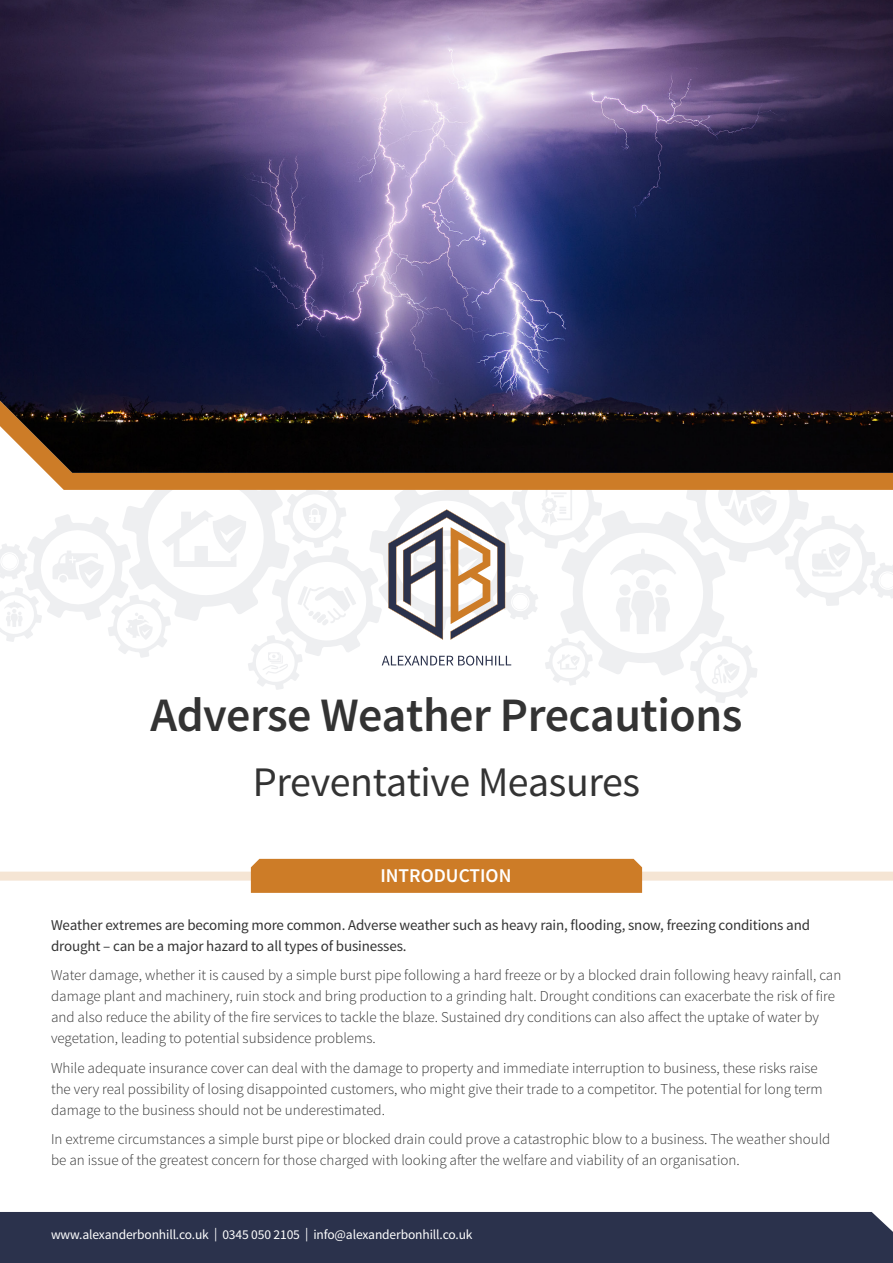
<style>
.page{position:relative;width:893px;height:1263px;background:#fff}
.page>*{position:absolute;margin:0;border:0;box-sizing:border-box;transform-origin:0 0}
.t1{font:600 48px "Source Sans Pro";letter-spacing:-.01em;color:#333}
.t2{font:42px "Source Sans Pro";letter-spacing:-.01em;color:#333}
.t3{font:600 19.5px "Source Sans Pro";color:#fff}
.t4{font:300 15px/21px "Source Sans Pro";color:#333}
.t5{font:15px/21px "Source Sans Pro";letter-spacing:-.01em;color:#333}
.t6{font:13.5px "Source Sans Pro";letter-spacing:-.01em;color:#fff}
</style>
<div class="page">
<svg style="left:0;top:514px;width:748px;height:189px"></svg>
<svg style="left:108px;top:490px;width:767px;height:196px"></svg>
<div style="left:47px;top:473px;width:846px;height:17px;background:#cd7c27"></div>
<img style="left:0;top:0;width:893px;height:473px">
<div style="left:0;top:872px;width:893px;height:9px;background:#f5e5d4"></div>
<div style="left:251px;top:859px;width:391px;height:34px;background:#cd7c27"></div>
<div style="left:0;top:1212px;width:893px;height:51px;background:#2b324c"></div>
<svg style="left:382px;top:655px;width:129px;height:11px"></svg>
<svg style="left:388px;top:509px;width:117px;height:131px"></svg>
<h1 class="t1" style="left:150px;top:685px;width:593px">Adverse Weather Precautions</h1>
<h2 class="t2" style="left:253px;top:756px;width:389px">Preventative Measures</h2>
<h3 class="t3" style="left:380px;top:864px;width:133px">INTRODUCTION</h3>
<p class="t5" style="left:51px;top:914px;width:761px">Weather extremes are becoming more common. Adverse weather such as heavy rain, flooding, snow, freezing conditions and drought – can be a major hazard to all types of businesses.</p>
<p class="t4" style="left:51px;top:965px;width:792px">Water damage, whether it is caused by a simple burst pipe following a hard freeze or by a blocked drain following heavy rainfall, can damage plant and machinery, ruin stock and bring production to a grinding halt. Drought conditions can exacerbate the risk of fire and also reduce the ability of the fire services to tackle the blaze. Sustained dry conditions can also affect the uptake of water by vegetation, leading to potential subsidence problems.</p>
<p class="t4" style="left:51px;top:1057px;width:773px">While adequate insurance cover can deal with the damage to property and immediate interruption to business, these risks raise the very real possibility of losing disappointed customers, who might give their trade to a competitor. The potential for long term damage to the business should not be underestimated.</p>
<p class="t4" style="left:51px;top:1129px;width:781px">In extreme circumstances a simple burst pipe or blocked drain could prove a catastrophic blow to a business. The weather should be an issue of the greatest concern for those charged with looking after the welfare and viability of an organisation.</p>
<p class="t6" style="left:51px;top:1226px;width:423px">www.alexanderbonhill.co.uk | 0345 050 2105 | info@alexanderbonhill.co.uk</p>
</div>
